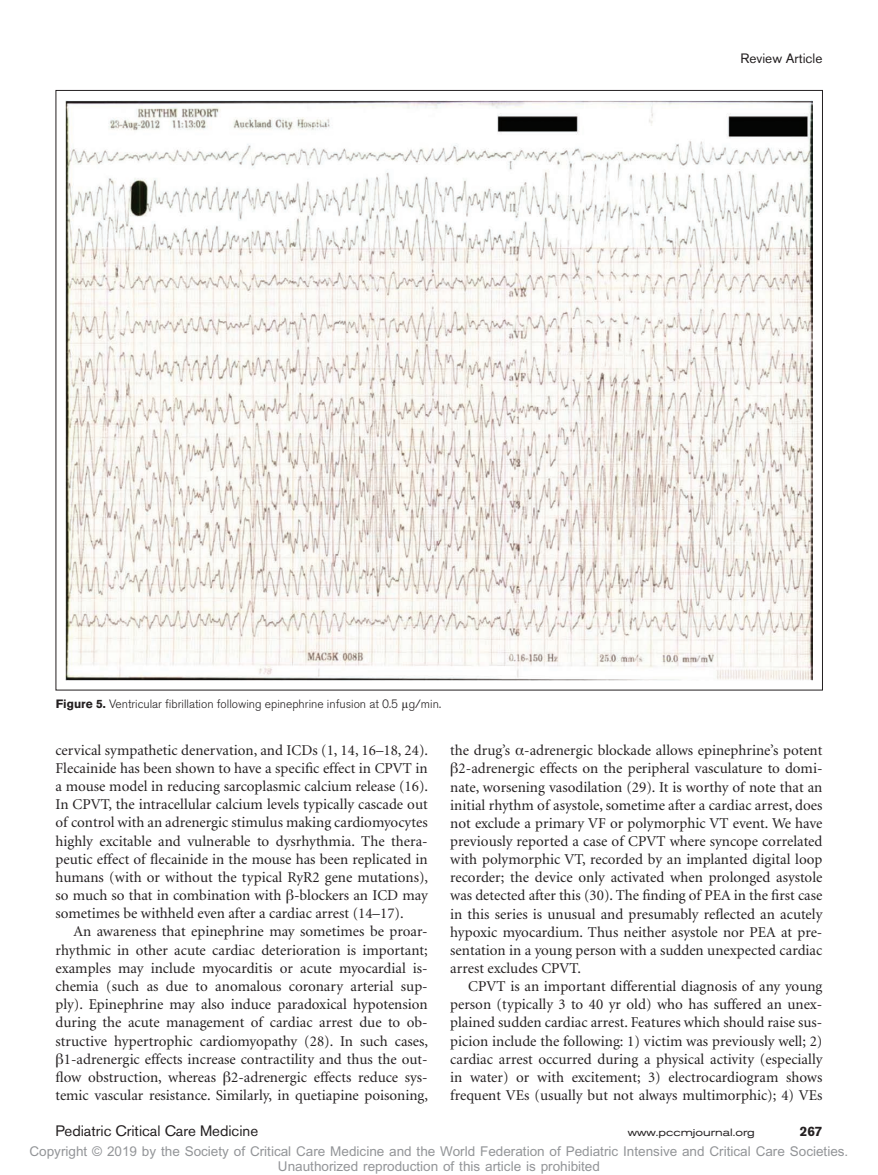
<style>
.page{position:relative;width:878px;height:1175px;background:#fff}
.page>*{position:absolute;margin:0;border:0;box-sizing:border-box;transform-origin:0 0}
.t1{font:15px/18.1px "Minion";color:#231f20;text-align:justify}
.t2{font:15px "Akzidenz Grotesk BE";color:#231f20}
.t3{font:13.5px/15px "Arial MT Std";color:#939598;text-align:center}
.t4{font:13.5px "Akzidenz Grotesk BE";color:#231f20}
.t5{font:700 13.5px "Akzidenz Grotesk BE";color:#231f20}
.t6{font:300 12px "Akzidenz Grotesk BE";color:#231f20}
.t7{font:expanded 10.5px "Akzidenz Grotesk BE";color:#231f20}
.s1{font-weight:700}
.s2{font-family:"Gandhari Unicode";font-weight:400}
.s3{font-family:"Gandhari Unicode"}
</style>
<div class="page">
<svg style="left:55px;top:90px;width:768px;height:601px"></svg>
<p class="t4" style="left:740px;top:50px;width:83px">Review Article</p>
<p class="t6" style="left:56px;top:697px;width:387px"><span class="s1">Figure 5.</span> Ventricular fibrillation following epinephrine infusion at 0.5 <span class="s2">μ</span>g/min.</p>
<p class="t1" style="left:56px;top:741px;width:374px">cervical sympathetic denervation, and ICDs (1, 14, 16–18, 24).<br>Flecainide has been shown to have a specific effect in CPVT in a mouse model in reducing sarcoplasmic calcium release (16).<br>In CPVT, the intracellular calcium levels typically cascade out of control with an adrenergic stimulus making cardiomyocytes highly excitable and vulnerable to dysrhythmia. The thera&shy;peutic effect of flecainide in the mouse has been replicated in humans (with or without the typical RyR2 gene mutations), so much so that in combination with <span class="s3">β</span>-blockers an ICD may sometimes be withheld even after a cardiac arrest (14–17).</p>
<p class="t1" style="left:56px;top:923px;width:374px;text-indent:18px">An awareness that epinephrine may sometimes be proar&shy;rhythmic in other acute cardiac deterioration is important; examples may include myocarditis or acute myocardial is&shy;chemia (such as due to anomalous coronary arterial sup&shy;ply). Epinephrine may also induce paradoxical hypotension during the acute management of cardiac arrest due to ob&shy;structive hypertrophic cardiomyopathy (28). In such cases, <span class="s3">β</span>1-adrenergic effects increase contractility and thus the out&shy;flow obstruction, whereas <span class="s3">β</span>2-adrenergic effects reduce sys&shy;temic vascular resistance. Similarly, in quetiapine poisoning,</p>
<p class="t1" style="left:450px;top:742px;width:374px">the drug’s <span class="s3">α</span>-adrenergic blockade allows epinephrine’s potent <span class="s3">β</span>2-adrenergic effects on the peripheral vasculature to domi&shy;nate, worsening vasodilation (29). It is worthy of note that an initial rhythm of asystole, sometime after a cardiac arrest, does not exclude a primary VF or polymorphic VT event. We have previously reported a case of CPVT where syncope correlated with polymorphic VT, recorded by an implanted digital loop recorder; the device only activated when prolonged asystole was detected after this (30). The finding of PEA in the first case in this series is unusual and presumably reflected an acutely hypoxic myocardium. Thus neither asystole nor PEA at pre&shy;sentation in a young person with a sudden unexpected cardiac arrest excludes CPVT.</p>
<p class="t1" style="left:450px;top:977px;width:374px;text-indent:18px">CPVT is an important differential diagnosis of any young person (typically 3 to 40 yr old) who has suffered an unex&shy;plained sudden cardiac arrest. Features which should raise sus&shy;picion include the following: 1) victim was previously well; 2) cardiac arrest occurred during a physical activity (especially in water) or with excitement; 3) electrocardiogram shows frequent VEs (usually but not always multimorphic); 4) VEs</p>
<p class="t2" style="left:56px;top:1121px;width:204px">Pediatric Critical Care Medicine</p>
<p class="t7" style="left:627px;top:1126px;width:129px">www.pccmjournal.org</p>
<p class="t5" style="left:800px;top:1123px;width:24px">267</p>
<p class="t3" style="left:29px;top:1144px;width:820px">Copyright © 2019 by the Society of Critical Care Medicine and the World Federation of Pediatric Intensive and Critical Care Societies.<br>Unauthorized reproduction of this article is prohibited</p>
</div>
